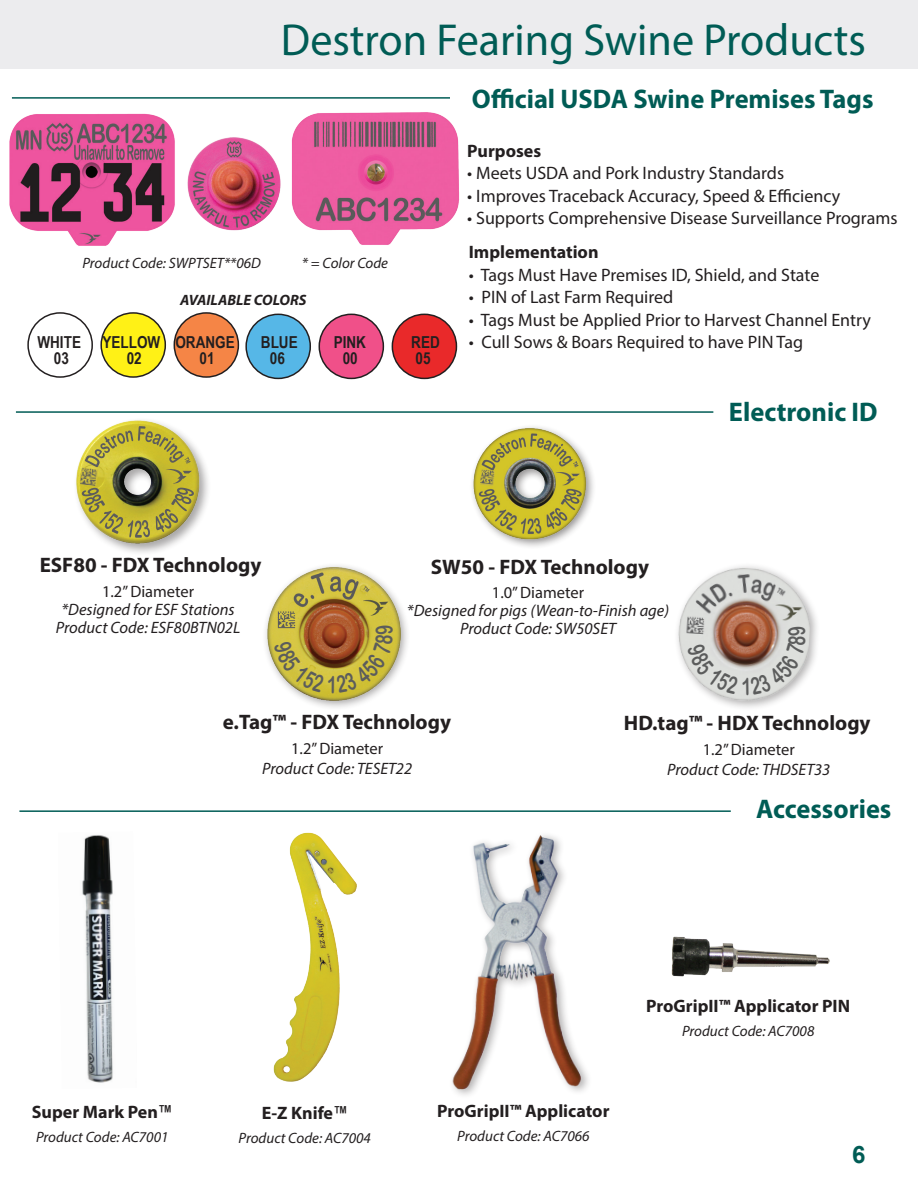
<style>
.page{position:relative;width:918px;height:1188px;background:#fff}
.page>*{position:absolute;margin:0;border:0;box-sizing:border-box;transform-origin:0 0}
.t1{font:45px "Myriad Pro";color:#005c55}
.t2{font:700 27px "Myriad Pro";color:#005c55}
.t3{font:700 24px "Arial";color:#005c55}
.t4{font:700 21px "Myriad Pro";color:#231f20}
.t5{font:18px "Myriad Pro";color:#231f20}
.t6{font:700 18px "Myriad Pro";color:#231f20}
.t7{font:italic 16.5px/18px "Myriad Pro";color:#231f20;text-align:center}
.t8{font:16.5px "Myriad Pro";color:#231f20}
.t9{font:700 16.5px "Arial Narrow";color:#231f20}
.t10{font:italic 15px "Myriad Pro";color:#231f20}
.t11{font:italic 700 15px "Myriad Pro";color:#231f20}
.s1{font-family:"Arial Narrow"}
</style>
<div class="page">
<div style="left:262px;top:562px;width:149px;height:149px;background:#231f20;opacity:.4"></div>
<img style="left:262px;top:563px;width:141px;height:138px">
<div style="left:674px;top:562px;width:147px;height:149px;background:#231f20;opacity:.35"></div>
<img style="left:674px;top:562px;width:140px;height:149px">
<div style="left:0;top:0;width:918px;height:68px;background:#ececee"></div>
<img style="left:9px;top:97px;width:451px;height:149px">
<div style="left:73px;top:418px;width:138px;height:138px;background:#231f20;opacity:.4"></div>
<img style="left:73px;top:420px;width:131px;height:128px">
<svg style="left:82px;top:426px;width:112px;height:112px"></svg>
<img style="left:80px;top:468px;width:18px;height:18px">
<div style="left:469px;top:424px;width:127px;height:126px;background:#231f20;opacity:.5"></div>
<img style="left:469px;top:427px;width:119px;height:117px">
<img style="left:480px;top:469px;width:15px;height:17px">
<div style="left:27px;top:312px;width:66px;height:66px;border:2px solid #231f20;border-radius:50%"></div>
<div style="left:174px;top:313px;width:64px;height:64px;background:#f58546;border-radius:50%"></div>
<div style="left:174px;top:312px;width:65px;height:66px;border:2px solid #231f20;border-radius:50%"></div>
<div style="left:319px;top:314px;width:64px;height:64px;background:#f05089;border-radius:50%"></div>
<div style="left:319px;top:314px;width:65px;height:65px;border:2px solid #231f20;border-radius:50%"></div>
<div style="left:101px;top:313px;width:64px;height:64px;background:#fff116;border-radius:50%"></div>
<div style="left:100px;top:312px;width:66px;height:66px;border:2px solid #231f20;border-radius:50%"></div>
<div style="left:246px;top:314px;width:64px;height:64px;background:#56b7e7;border-radius:50%"></div>
<div style="left:245px;top:314px;width:66px;height:65px;border:2px solid #231f20;border-radius:50%"></div>
<div style="left:392px;top:314px;width:64px;height:64px;background:#e9292a;border-radius:50%"></div>
<div style="left:392px;top:314px;width:65px;height:65px;border:2px solid #231f20;border-radius:50%"></div>
<hr style="left:12px;top:97px;width:438px;height:2px;background:#005c55">
<hr style="left:16px;top:411px;width:697px;height:2px;background:#005c55">
<img style="left:452px;top:835px;width:136px;height:260px">
<img style="left:671px;top:936px;width:159px;height:41px">
<hr style="left:19px;top:810px;width:712px;height:2px;background:#005c55">
<img style="left:273px;top:832px;width:84px;height:250px">
<img style="left:82px;top:835px;width:31px;height:248px">
<svg style="left:687px;top:626px;width:119px;height:70px"></svg>
<svg style="left:274px;top:625px;width:119px;height:69px"></svg>
<h1 class="t1" style="left:281px;top:12px;width:587px">Destron Fearing Swine Products</h1>
<h2 class="t2" style="left:472px;top:82px;width:403px">Official USDA Swine Premises Tags</h2>
<p class="t10" style="left:83px;top:254px;width:180px">Product Code: SWPTSET**06D</p>
<p class="t10" style="left:302px;top:254px;width:88px">* = Color Code</p>
<p class="t11" style="left:180px;top:290px;width:128px">AVAILABLE COLORS</p>
<p class="t9" style="left:37px;top:330px;width:45px">WHITE</p>
<p class="t9" style="left:102px;top:330px;width:134px">YELLOW ORANGE</p>
<p class="t9" style="left:261px;top:330px;width:38px">BLUE</p>
<p class="t9" style="left:334px;top:330px;width:34px">PINK</p>
<p class="t9" style="left:411px;top:330px;width:30px">RED</p>
<p class="t9" style="left:54px;top:346px;width:17px">03</p>
<p class="t9" style="left:127px;top:346px;width:17px">02</p>
<p class="t9" style="left:200px;top:346px;width:17px">01</p>
<p class="t9" style="left:270px;top:346px;width:17px">06</p>
<p class="t9" style="left:343px;top:346px;width:17px">00</p>
<p class="t9" style="left:416px;top:346px;width:17px">05</p>
<p class="t6" style="left:467px;top:139px;width:75px">Purposes</p>
<p class="t5" style="left:467px;top:162px;width:318px">• Meets USDA and Pork Industry Standards</p>
<p class="t5" style="left:467px;top:185px;width:375px">• Improves Traceback Accuracy, Speed &amp; Efficiency</p>
<p class="t5" style="left:467px;top:207px;width:432px">• Supports Comprehensive Disease Surveillance Programs</p>
<p class="t6" style="left:469px;top:241px;width:131px">Implementation</p>
<p class="t5" style="left:469px;top:264px;width:352px">• Tags Must Have Premises ID, Shield, and State</p>
<p class="t5" style="left:469px;top:286px;width:206px">• PIN of Last Farm Required</p>
<p class="t5" style="left:469px;top:309px;width:404px">• Tags Must be Applied Prior to Harvest Channel Entry</p>
<p class="t5" style="left:469px;top:331px;width:336px">• Cull Sows &amp; Boars Required to have PIN Tag</p>
<h2 class="t2" style="left:729px;top:394px;width:150px">Electronic ID</h2>
<p class="t4" style="left:40px;top:552px;width:223px">ESF80 - FDX Technology</p>
<p class="t4" style="left:431px;top:554px;width:220px">SW50 - FDX Technology</p>
<p class="t8" style="left:492px;top:582px;width:94px">1.0” Diameter</p>
<p class="t7" style="left:407px;top:601px;width:264px">*Designed for pigs (Wean-to-Finish age)<br>Product Code: SW50SET</p>
<p class="t8" style="left:102px;top:582px;width:94px">1.2” Diameter</p>
<p class="t7" style="left:56px;top:600px;width:186px">*Designed for ESF Stations<br>Product Code: ESF80BTN02L</p>
<p class="t4" style="left:223px;top:708px;width:230px">e.Tag™ - FDX Technology</p>
<p class="t8" style="left:291px;top:738px;width:94px">1.2” Diameter</p>
<p class="t7" style="left:262px;top:759px;width:151px">Product Code: TESET22</p>
<p class="t4" style="left:624px;top:710px;width:248px">HD.tag™ - HDX Technology</p>
<p class="t8" style="left:703px;top:739px;width:94px">1.2” Diameter</p>
<p class="t7" style="left:667px;top:760px;width:165px">Product Code: THDSET33</p>
<h2 class="t2" style="left:756px;top:792px;width:137px">Accessories</h2>
<p class="t6" style="left:32px;top:1100px;width:142px">Super Mark Pen<span class="s1">™</span></p>
<p class="t10" style="left:36px;top:1127px;width:134px">Product Code: AC7001</p>
<p class="t6" style="left:262px;top:1101px;width:88px">E-Z Knife<span class="s1">™</span></p>
<p class="t10" style="left:239px;top:1128px;width:134px">Product Code: AC7004</p>
<p class="t6" style="left:437px;top:1099px;width:174px">ProGripII™ Applicator</p>
<p class="t10" style="left:457px;top:1126px;width:134px">Product Code: AC7066</p>
<p class="t6" style="left:646px;top:994px;width:205px">ProGripII™ Applicator PIN</p>
<p class="t10" style="left:682px;top:1022px;width:134px">Product Code: AC7008</p>
<h3 class="t3" style="left:852px;top:1139px;width:15px">6</h3>
</div>
